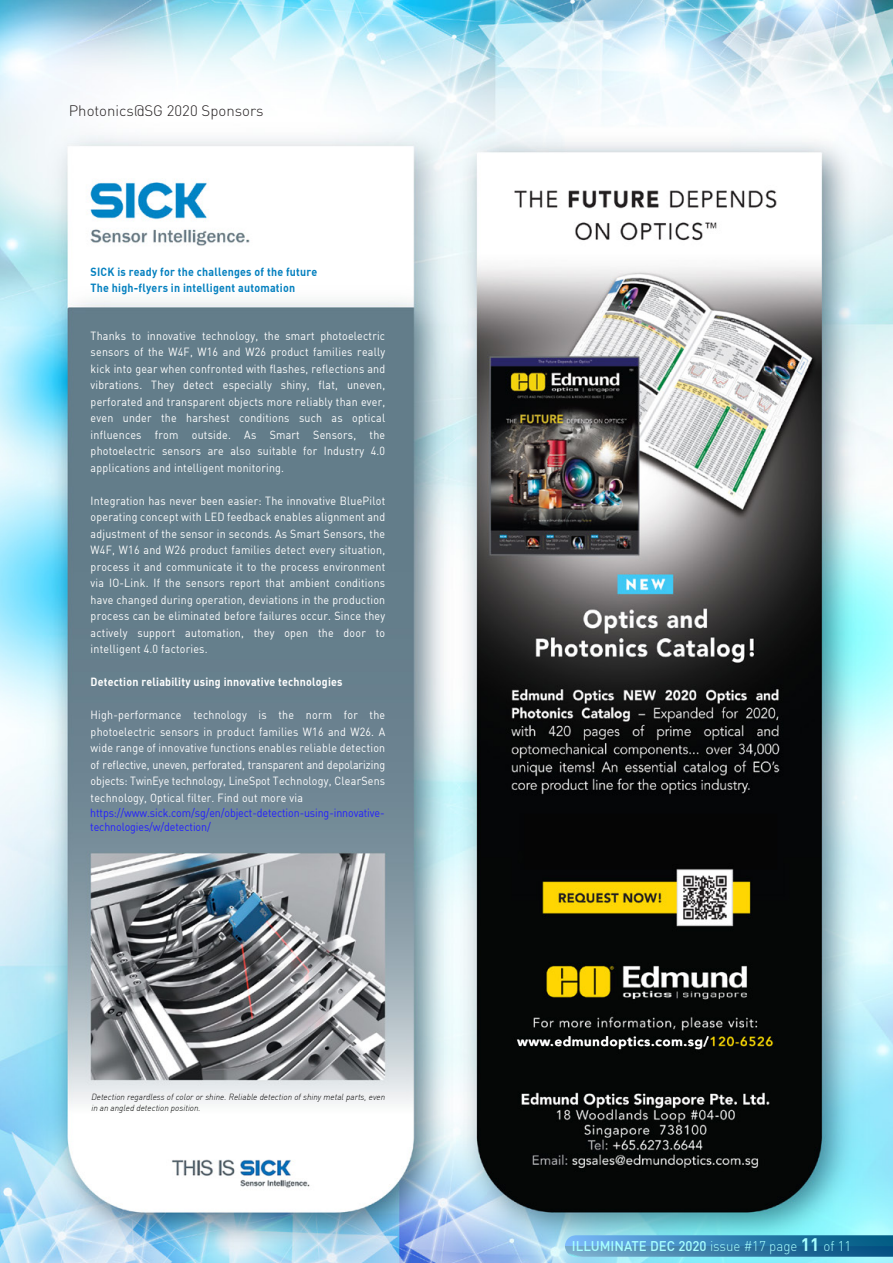
<style>
.page{position:relative;width:893px;height:1263px;background:#fff}
.page>*{position:absolute;margin:0;border:0;box-sizing:border-box;transform-origin:0 0}
.t1{font:300 15px "DIN";color:#231f20}
.t2{font:500 13.95px "DIN";color:#a8ffff;scale:.95 1}
.t3{font:800 13.2px "Avenir";letter-spacing:.05em;color:#fff}
.t4{font:11.7px/16.5px "DIN";letter-spacing:.02em;color:#fff;text-align:justify;scale:.92 1}
.t5{font:11.7px/14px "DIN";letter-spacing:-.01em;color:#231fff;scale:.92 1}
.t6{font:11.7px/16.6px "DIN Bold";letter-spacing:.02em;color:#0480bf;scale:.92 1}
.t7{font:11.7px "DIN Bold";letter-spacing:.02em;color:#fff;scale:.92 1}
.t8{font:italic 300 8.7px/10.5px "DIN";color:#000}
.s1{font-weight:300}
.s2{font-weight:700;font-size:18px}
</style>
<div class="page">
<img style="left:0;top:0;width:893px;height:1263px">
<svg style="left:565px;top:1235px;width:328px;height:22px"></svg>
<p class="t1" style="left:69px;top:101px;width:196px">Photonics@SG 2020 Sponsors</p>
<p class="t6" style="left:91px;top:262px;width:248px">SICK is ready for the challenges of the future<br>The high-flyers in intelligent automation</p>
<p class="t4" style="left:91px;top:327px;width:322px">Thanks to innovative technology, the smart photoelectric sensors of the W4F, W16 and W26 product families really kick into gear when confronted with flashes, reflections and vibrations. They detect especially shiny, flat, uneven, perforated and transparent objects more reliably than ever, even under the harshest conditions such as optical influences from outside. As Smart Sensors, the photoelectric sensors are also suitable for Industry 4.0 applications and intelligent monitoring.</p>
<p class="t4" style="left:91px;top:492px;width:322px">Integration has never been easier: The innovative BluePilot operating concept with LED feedback enables alignment and adjustment of the sensor in seconds. As Smart Sensors, the W4F, W16 and W26 product families detect every situation, process it and communicate it to the process environment via IO-Link. If the sensors report that ambient conditions have changed during operation, deviations in the production process can be eliminated before failures occur. Since they actively support automation, they open the door to intelligent 4.0 factories.</p>
<p class="t7" style="left:91px;top:675px;width:275px">Detection reliability using innovative technologies</p>
<p class="t4" style="left:91px;top:707px;width:322px">High-performance technology is the norm for the photoelectric sensors in product families W16 and W26. A wide range of innovative functions enables reliable detection of reflective, uneven, perforated, transparent and depolarizing objects: TwinEye technology, LineSpot Technology, ClearSens technology, Optical filter. Find out more via</p>
<p class="t5" style="left:90px;top:806px;width:321px">https://www.sick.com/sg/en/object-detection-using-innovative&shy;technologies/w/detection/</p>
<p class="t8" style="left:91px;top:1092px;width:295px">Detection regardless of color or shine. Reliable detection of shiny metal parts, even in an angled detection position.</p>
<p class="t3" style="left:517px;top:1031px;width:193px">www.edmundoptics.com.sg/</p>
<p class="t2" style="left:572px;top:1237px;width:296px">ILLUMINATE DEC 2020 <span class="s1">issue #17 page</span> <span class="s2">11</span> <span class="s1">of 11</span></p>
</div>
